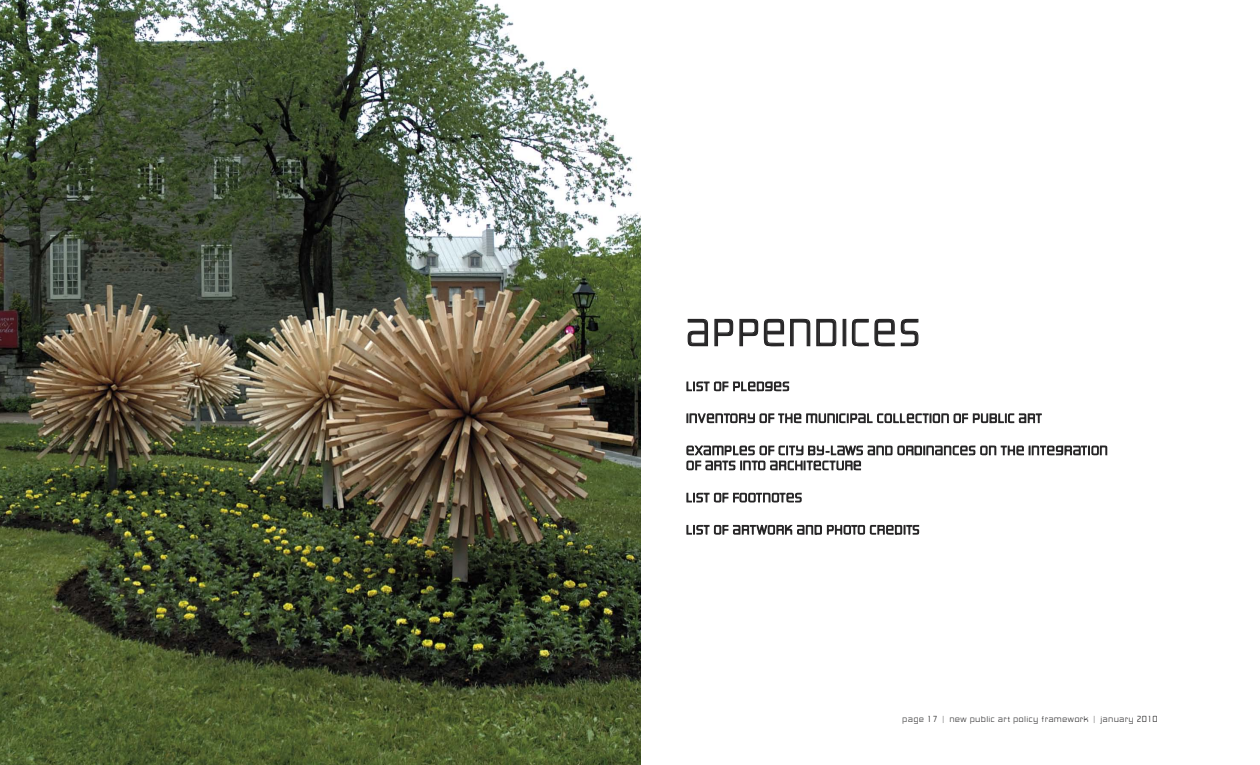
<style>
.page{position:relative;width:1260px;height:765px;background:#fff}
.page>*{position:absolute;margin:0;border:0;box-sizing:border-box;transform-origin:0 0}
.t1{font:37.5px "Standle";letter-spacing:.1em;color:#272627}
.t2{font:12.5px/15px "Standle";letter-spacing:.1em;color:#272627}
.t3{font:8.75px "Standle";letter-spacing:.1em;color:#272627}
</style>
<div class="page">
<img style="left:0;top:0;width:641px;height:765px">
<h1 class="t1" style="left:687px;top:319px;width:234px">APPENDICES</h1>
<p class="t2" style="left:686px;top:380px;width:104px">LIST OF PLEDGES</p>
<p class="t2" style="left:686px;top:412px;width:356px">INVENTORY OF THE MUNICIPAL COLLECTION OF PUBLIC ART</p>
<p class="t2" style="left:686px;top:444px;width:422px">EXAMPLES OF CITY BY-LAWS AND ORDINANCES ON THE INTEGRATION<br>OF ARTS INTO ARCHITECTURE</p>
<p class="t2" style="left:686px;top:491px;width:117px">LIST OF FOOTNOTES</p>
<p class="t2" style="left:686px;top:524px;width:234px">LIST OF ARTWORK AND PHOTO CREDITS</p>
<p class="t3" style="left:903px;top:716px;width:256px">page 17 | new public art policy framework | january 2010</p>
</div>
